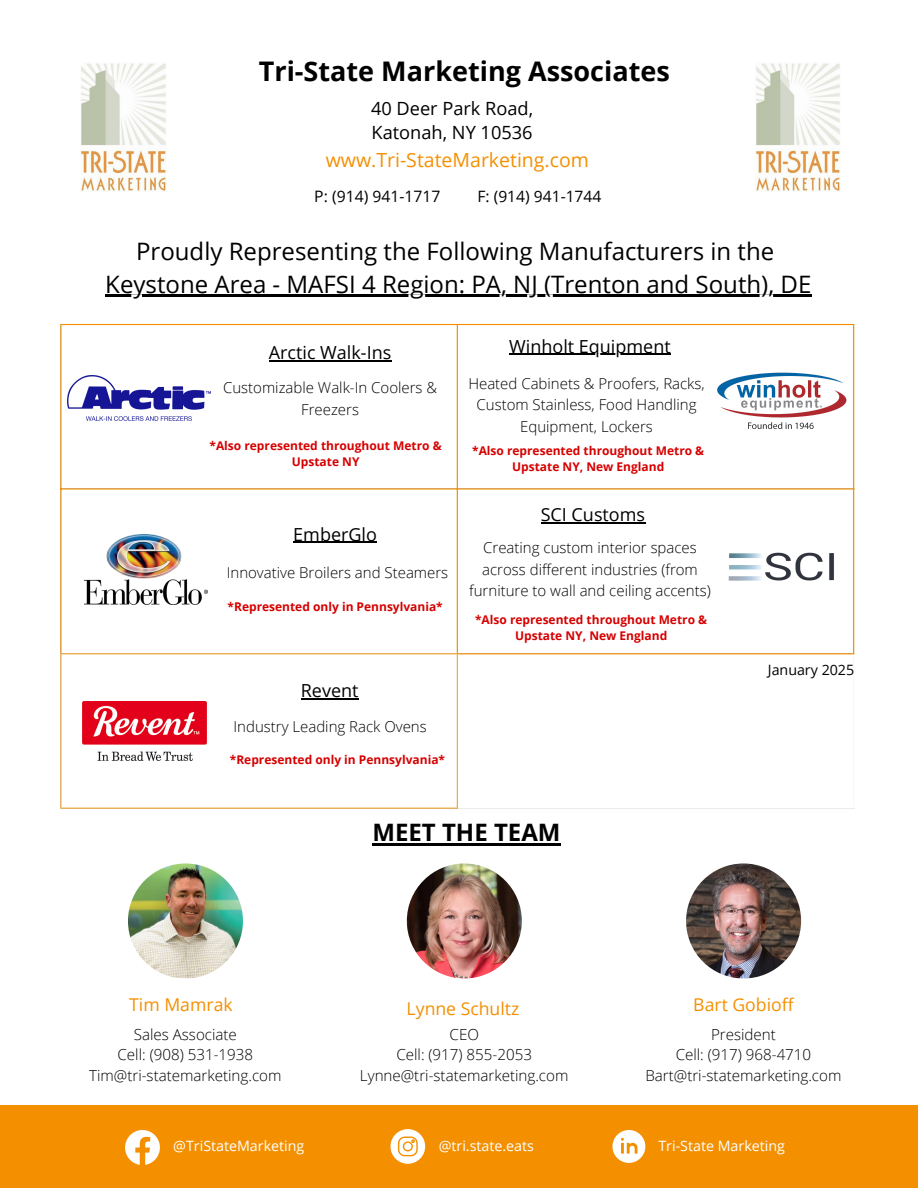
<style>
.page{position:relative;width:918px;height:1188px;background:#fff}
.page>*{position:absolute;margin:0;border:0;box-sizing:border-box;transform-origin:0 0}
.t1{font:700 27px "Open Sans";color:#000}
.t2{font:24px "Open Sans";color:#000}
.t3{font:700 24px "Open Sans";color:#000}
.t4{font:19.5px "Open Sans";color:#f49000}
.t5{font:18.15px/24.8px "Open Sans";color:#000}
.t6{font:18px "Open Sans";color:#000}
.t7{font:17.7px "Open Sans";color:#f49000}
.t8{font:15.75px "Open Sans";color:#000}
.t9{font:15.6px "Open Sans";color:#000}
.t10{font:300 15.15px/20.2px "Open Sans";color:#000;text-align:center}
.t11{font:300 15px/21.3px "Open Sans";color:#000;text-align:center}
.t12{font:14.25px "Open Sans";color:#fff}
.t13{font:14.25px "Open Sans";color:#000}
.t14{font:700 12px/15.8px "Open Sans";color:#d60000;text-align:center}
</style>
<div class="page">
<img style="left:755px;top:63px;width:86px;height:128px">
<img style="left:81px;top:63px;width:85px;height:128px">
<div style="left:0;top:1106px;width:918px;height:82px;background:#f49000"></div>
<svg style="left:125px;top:1130px;width:35px;height:35px"></svg>
<svg style="left:390px;top:1129px;width:35px;height:35px"></svg>
<svg style="left:612px;top:1130px;width:33px;height:33px"></svg>
<img style="left:128px;top:863px;width:115px;height:115px;border-radius:50%">
<img style="left:407px;top:863px;width:115px;height:115px;border-radius:50%">
<img style="left:686px;top:863px;width:115px;height:115px;border-radius:50%">
<img style="left:717px;top:372px;width:130px;height:57px">
<img style="left:68px;top:375px;width:142px;height:45px">
<img style="left:84px;top:535px;width:123px;height:70px">
<img style="left:83px;top:702px;width:124px;height:58px">
<hr style="left:60px;top:325px;width:2px;height:328px;background:#f49000">
<hr style="left:457px;top:325px;width:1px;height:328px;background:#f49000">
<hr style="left:853px;top:325px;width:1px;height:328px;background:#f49000">
<hr style="left:60px;top:324px;width:794px;height:1px;background:#f49000">
<hr style="left:60px;top:488px;width:794px;height:2px;background:#f49000">
<hr style="left:458px;top:653px;width:396px;height:1px;background:#f49000">
<hr style="left:60px;top:654px;width:2px;height:154px;background:#f6a93b">
<hr style="left:457px;top:654px;width:1px;height:154px;background:#f6a93b">
<hr style="left:60px;top:653px;width:398px;height:1px;background:#f6a93b">
<hr style="left:60px;top:808px;width:398px;height:1px;background:#f6a93b">
<hr style="left:269px;top:360px;width:122px;height:1px;background:#000">
<hr style="left:105px;top:295px;width:706px;height:2px;background:#000">
<hr style="left:509px;top:354px;width:162px;height:1px;background:#000">
<hr style="left:372px;top:843px;width:189px;height:3px;background:#000">
<hr style="left:293px;top:542px;width:84px;height:1px;background:#000">
<hr style="left:301px;top:699px;width:58px;height:1px;background:#000">
<img style="left:729px;top:552px;width:105px;height:29px">
<hr style="left:541px;top:522px;width:104px;height:1px;background:#000">
<h5 class="t1" style="left:259px;top:52px;width:413px">Tri-State Marketing Associates</h5>
<p class="t5" style="left:371px;top:95px;width:164px">40 Deer Park Road,<br>Katonah, NY 10536</p>
<h3 class="t4" style="left:326px;top:146px;width:265px">www.Tri-StateMarketing.com</h3>
<h4 class="t8" style="left:314px;top:185px;width:128px">P: (914) 941-1717</h4>
<h4 class="t9" style="left:477px;top:185px;width:125px">F: (914) 941-1744</h4>
<p class="t2" style="left:136px;top:234px;width:640px">Proudly Representing the Following Manufacturers in the</p>
<h6 class="t2" style="left:105px;top:267px;width:708px">Keystone Area - MAFSI 4 Region: PA, NJ (Trenton and South), DE</h6>
<h4 class="t6" style="left:269px;top:340px;width:124px">Arctic Walk-Ins</h4>
<h4 class="t6" style="left:509px;top:333px;width:163px">Winholt Equipment</h4>
<p class="t11" style="left:223px;top:377px;width:216px">Customizable Walk-In Coolers &amp;<br>Freezers</p>
<h6 class="t11" style="left:468px;top:373px;width:238px">Heated Cabinets &amp; Proofers, Racks,<br>Custom Stainless, Food Handling<br>Equipment, Lockers</h6>
<h5 class="t14" style="left:209px;top:437px;width:234px">*Also represented throughout Metro &amp;<br>Upstate NY</h5>
<p class="t6" style="left:293px;top:522px;width:85px">EmberGlo</p>
<h2 class="t11" style="left:227px;top:562px;width:223px">Innovative Broilers and Steamers</h2>
<h6 class="t14" style="left:228px;top:598px;width:217px">*Represented only in Pennsylvania*</h6>
<p class="t6" style="left:301px;top:678px;width:59px">Revent</p>
<p class="t11" style="left:233px;top:715px;width:195px">Industry Leading Rack Ovens</p>
<p class="t14" style="left:230px;top:752px;width:217px">*Represented only in Pennsylvania*</p>
<p class="t14" style="left:472px;top:443px;width:234px">*Also represented throughout Metro &amp;<br>Upstate NY, New England</p>
<h6 class="t6" style="left:541px;top:502px;width:106px">SCI Customs</h6>
<h4 class="t11" style="left:469px;top:537px;width:243px">Creating custom interior spaces across different industries (from furniture to wall and ceiling accents)</h4>
<h4 class="t14" style="left:475px;top:611px;width:234px">*Also represented throughout Metro &amp;<br>Upstate NY, New England</h4>
<p class="t3" style="left:372px;top:816px;width:190px">MEET THE TEAM</p>
<h6 class="t13" style="left:768px;top:660px;width:88px">January 2025</h6>
<h6 class="t7" style="left:129px;top:992px;width:105px">Tim Mamrak</h6>
<h6 class="t7" style="left:407px;top:996px;width:114px">Lynne Schultz</h6>
<p class="t7" style="left:693px;top:992px;width:102px">Bart Gobioff</p>
<p class="t10" style="left:89px;top:1024px;width:194px">Sales Associate<br>Cell: (908) 531-1938<br>Tim@tri-statemarketing.com</p>
<p class="t10" style="left:360px;top:1024px;width:210px">CEO<br>Cell: (917) 855-2053<br>Lynne@tri-statemarketing.com</p>
<h4 class="t10" style="left:645px;top:1024px;width:198px">President<br>Cell: (917) 968-4710<br>Bart@tri-statemarketing.com</h4>
<p class="t12" style="left:173px;top:1136px;width:133px">@TriStateMarketing</p>
<p class="t12" style="left:439px;top:1136px;width:97px">@tri.state.eats</p>
<h4 class="t12" style="left:658px;top:1136px;width:128px">Tri-State Marketing</h4>
</div>
